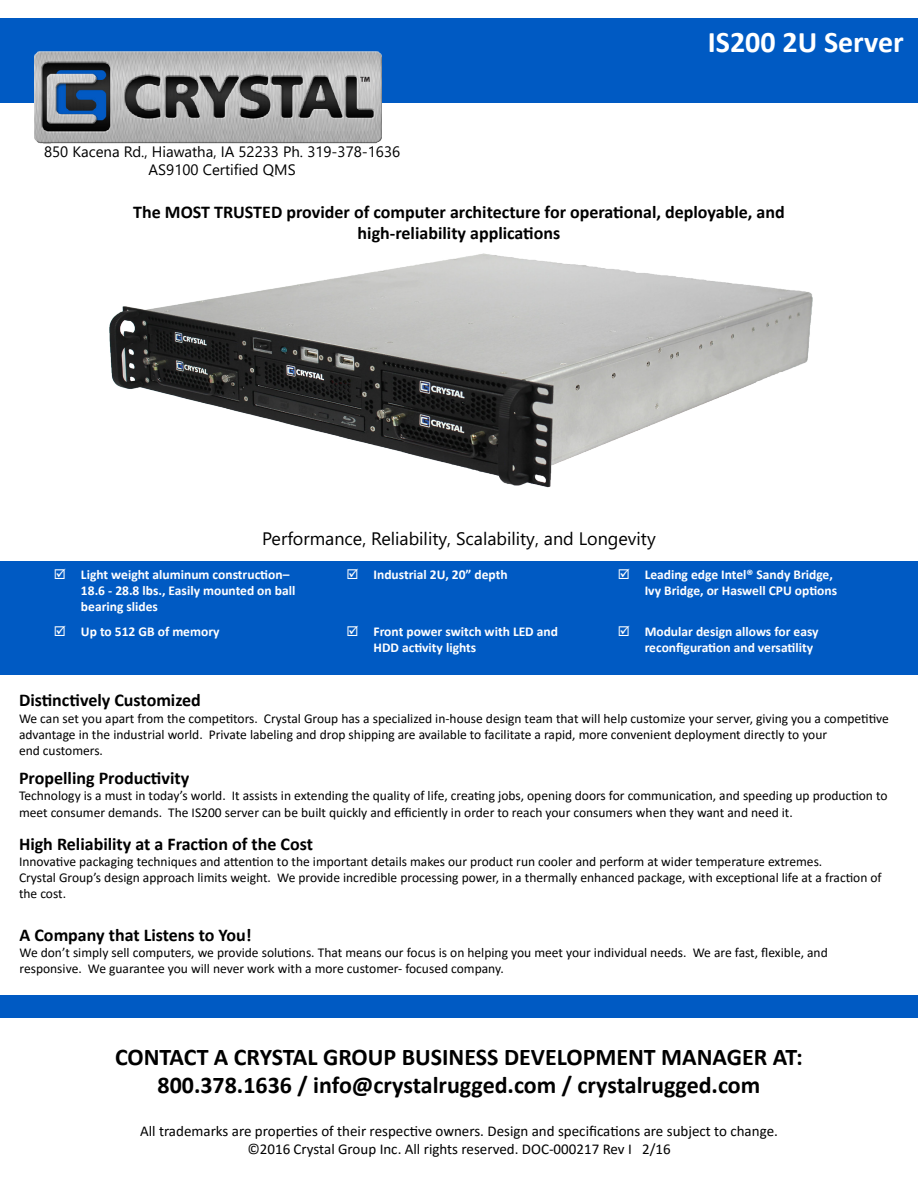
<style>
.page{position:relative;width:918px;height:1188px;background:#fff}
.page>*{position:absolute;margin:0;border:0;box-sizing:border-box;transform-origin:0 0}
.t1{font:700 30px "Calibri";color:#fff}
.t2{font:700 24px/28.8px "Calibri";color:#000;text-align:center}
.t3{font:700 18px/21.6px "Calibri";color:#000;text-align:center}
.t4{font:18px "Segoe UI";color:#000}
.t5{font:15px/18px "Calibri";color:#000;text-align:center}
.t6{font:15px/18px "Segoe UI";color:#000;text-align:center}
.t7{font:13.5px/16.2px "Calibri";color:#000}
.t8{font:700 13.5px/16.2px "Calibri";color:#fff}
</style>
<div class="page">
<div style="left:0;top:19px;width:918px;height:84px;background:#005ac3"></div>
<img style="left:34px;top:51px;width:348px;height:93px">
<div style="left:0;top:561px;width:918px;height:113px;background:#005ac3"></div>
<div style="left:0;top:996px;width:918px;height:22px;background:#005ac3"></div>
<img style="left:109px;top:253px;width:704px;height:235px">
<p class="t6" style="left:44px;top:142px;width:358px">850 Kacena Rd., Hiawatha, IA 52233 Ph. 319-378-1636<br>AS9100 Certified QMS</p>
<h1 class="t1" style="left:708px;top:21px;width:198px">IS200 2U Server</h1>
<h3 class="t3" style="left:133px;top:200px;width:653px">The MOST TRUSTED provider of computer architecture for operational, deployable, and high-reliability applications</h3>
<h3 class="t4" style="left:262px;top:524px;width:395px">Performance, Reliability, Scalability, and Longevity</h3>
<p class="t8" style="left:81px;top:566px;width:216px">Light weight aluminum construction–<br>18.6 - 28.8 lbs., Easily mounted on ball bearing slides</p>
<p class="t8" style="left:81px;top:623px;width:140px">Up to 512 GB of memory</p>
<p class="t8" style="left:373px;top:566px;width:136px">Industrial 2U, 20” depth</p>
<p class="t8" style="left:373px;top:623px;width:186px">Front power switch with LED and<br>HDD activity lights</p>
<p class="t8" style="left:645px;top:566px;width:194px">Leading edge Intel® Sandy Bridge,<br>Ivy Bridge, or Haswell CPU options</p>
<p class="t8" style="left:645px;top:623px;width:175px">Modular design allows for easy reconfiguration and versatility</p>
<h3 class="t3" style="left:19px;top:689px;width:183px">Distinctively Customized</h3>
<p class="t7" style="left:19px;top:710px;width:871px">We can set you apart from the competitors. Crystal Group has a specialized in-house design team that will help customize your server, giving you a competitive advantage in the industrial world. Private labeling and drop shipping are available to facilitate a rapid, more convenient deployment directly to your<br>end customers.</p>
<h3 class="t3" style="left:19px;top:767px;width:172px">Propelling Productivity</h3>
<p class="t7" style="left:19px;top:787px;width:870px">Technology is a must in today’s world. It assists in extending the quality of life, creating jobs, opening doors for communication, and speeding up production to meet consumer demands. The IS200 server can be built quickly and efficiently in order to reach your consumers when they want and need it.</p>
<h3 class="t3" style="left:19px;top:832px;width:295px">High Reliability at a Fraction of the Cost</h3>
<p class="t7" style="left:19px;top:853px;width:864px">Innovative packaging techniques and attention to the important details makes our product run cooler and perform at wider temperature extremes.<br>Crystal Group’s design approach limits weight. We provide incredible processing power, in a thermally enhanced package, with exceptional life at a fraction of the cost.</p>
<h3 class="t3" style="left:20px;top:924px;width:234px">A Company that Listens to You!</h3>
<p class="t7" style="left:20px;top:944px;width:810px">We don’t simply sell computers, we provide solutions. That means our focus is on helping you meet your individual needs. We are fast, flexible, and responsive. We guarantee you will never work with a more customer- focused company.</p>
<h2 class="t2" style="left:115px;top:1041px;width:689px">CONTACT A CRYSTAL GROUP BUSINESS DEVELOPMENT MANAGER AT:<br>800.378.1636 / info@crystalrugged.com / crystalrugged.com</h2>
<p class="t5" style="left:140px;top:1122px;width:639px">All trademarks are properties of their respective owners. Design and specifications are subject to change. ©2016 Crystal Group Inc. All rights reserved. DOC-000217 Rev I 2/16</p>
</div>
